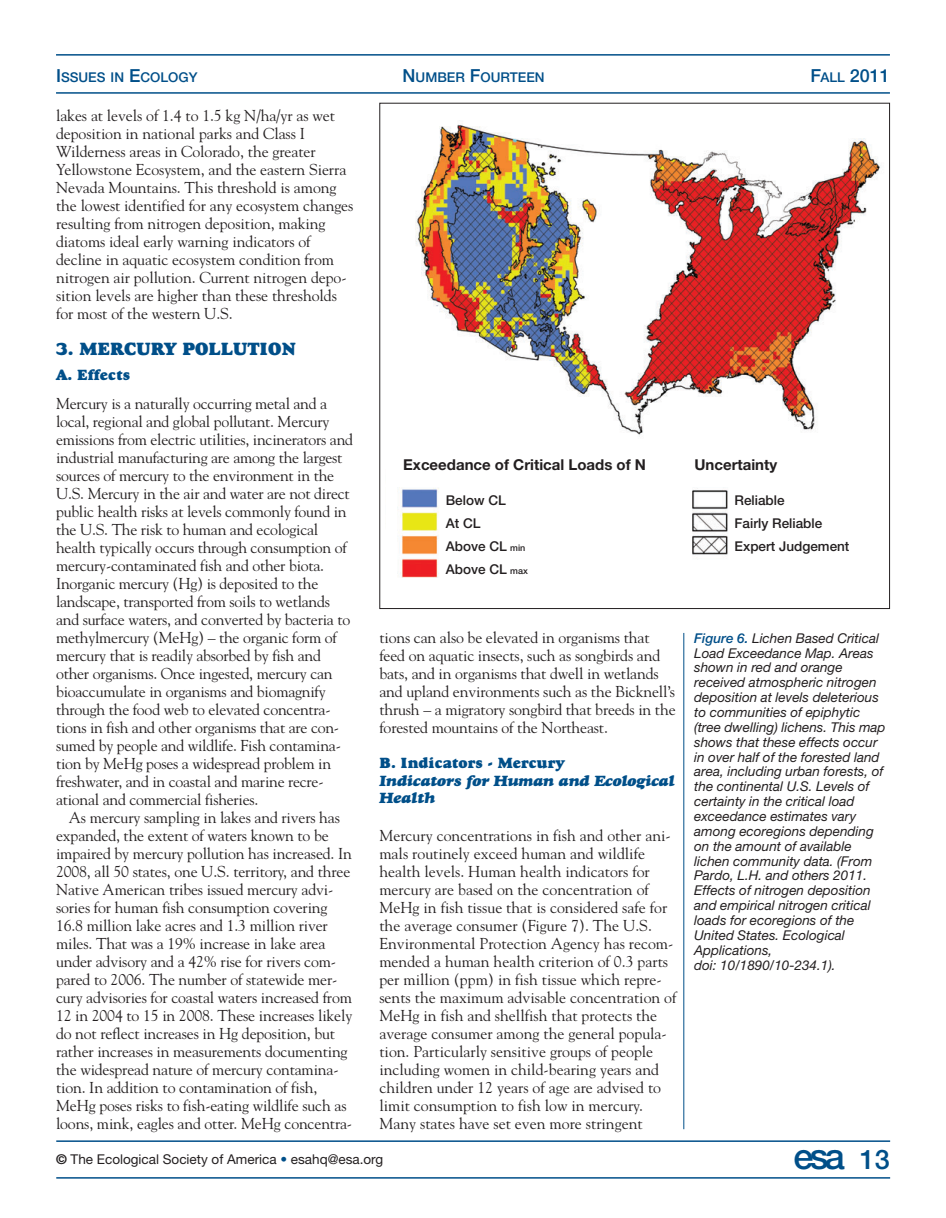
<style>
.page{position:relative;width:946px;height:1218px;background:#fff}
.page>*{position:absolute;margin:0;border:0;box-sizing:border-box;transform-origin:0 0}
.t1{font:500 36px "Helvetica Neue";color:#004f89}
.t2{font:18px "Goudy Heavyface";color:#004f89}
.t3{font:500 18px "Helvetica Neue";color:#004f89}
.t4{font:15.75px/18px "Goudy";letter-spacing:-.01em;color:#231f20}
.t5{font:700 15px "Helvetica Neue";color:#231f20}
.t6{font:italic 15px/17.2px "Goudy Heavyface";letter-spacing:-.015em;color:#004f89}
.t7{font:15px "Goudy Heavyface";color:#004f89}
.t8{font:italic 13.5px/14.9px "Helvetica Neue";color:#231f20}
.t9{font:500 13.5px "Helvetica Neue";color:#231f20}
.t10{font:13.5px "Helvetica Neue";color:#231f20}
.t11{font:500 13.5px "Helvetica Neue";color:#004f89}
.s1{font-size:18px}
.s2{font-size:13.5px}
.s3{font-size:9px}
.s4{font-weight:500;color:#004f89}
.s5{font-weight:700}
.s6{color:#004f89}
.s7{font-size:27px}
</style>
<div class="page">
<hr style="left:56px;top:1140px;width:834px;height:1px;background:#004f89">
<hr style="left:56px;top:1177px;width:834px;height:1px;background:#004f89">
<hr style="left:56px;top:92px;width:833px;height:2px;background:#004f89">
<hr style="left:56px;top:54px;width:833px;height:2px;background:#004f89">
<hr style="left:683px;top:633px;width:1px;height:496px;background:#004f89">
<img style="left:415px;top:124px;width:465px;height:312px">
<img style="left:397px;top:487px;width:331px;height:91px">
<p class="t11" style="left:56px;top:72px;width:143px"><span class="s1">I</span>SSUES IN <span class="s1">E</span>COLOGY</p>
<p class="t11" style="left:402px;top:72px;width:143px"><span class="s1">N</span>UMBER <span class="s1">F</span>OURTEEN</p>
<p class="t3" style="left:810px;top:69px;width:81px">F<span class="s2">ALL</span> 2011</p>
<p class="t4" style="left:56px;top:108px;width:299px">lakes at levels of 1.4 to 1.5 kg N/ha/yr as wet deposition in national parks and Class I Wilderness areas in Colorado, the greater Yellowstone Ecosystem, and the eastern Sierra Nevada Mountains. This threshold is among the lowest identified for any ecosystem changes resulting from nitrogen deposition, making diatoms ideal early warning indicators of decline in aquatic ecosystem condition from nitrogen air pollution. Current nitrogen depo&shy;sition levels are higher than these thresholds for most of the western U.S.</p>
<p class="t2" style="left:56px;top:342px;width:241px">3. MERCURY POLLUTION</p>
<p class="t7" style="left:56px;top:369px;width:76px">A. Effects</p>
<p class="t4" style="left:56px;top:396px;width:298px">Mercury is a naturally occurring metal and a local, regional and global pollutant. Mercury emissions from electric utilities, incinerators and industrial manufacturing are among the largest sources of mercury to the environment in the U.S. Mercury in the air and water are not direct public health risks at levels commonly found in the U.S. The risk to human and ecological health typically occurs through consumption of mercury-contaminated fish and other biota.<br>Inorganic mercury (Hg) is deposited to the landscape, transported from soils to wetlands and surface waters, and converted by bacteria to methylmercury (MeHg) – the organic form of mercury that is readily absorbed by fish and other organisms. Once ingested, mercury can bioaccumulate in organisms and biomagnify through the food web to elevated concentra&shy;tions in fish and other organisms that are con&shy;sumed by people and wildlife. Fish contamina&shy;tion by MeHg poses a widespread problem in freshwater, and in coastal and marine recre&shy;ational and commercial fisheries.</p>
<p class="t4" style="left:56px;top:810px;width:298px;text-indent:13px">As mercury sampling in lakes and rivers has expanded, the extent of waters known to be impaired by mercury pollution has increased. In 2008, all 50 states, one U.S. territory, and three Native American tribes issued mercury advi&shy;sories for human fish consumption covering 16.8 million lake acres and 1.3 million river miles. That was a 19% increase in lake area under advisory and a 42% rise for rivers com&shy;pared to 2006. The number of statewide mer&shy;cury advisories for coastal waters increased from 12 in 2004 to 15 in 2008. These increases likely do not reflect increases in Hg deposition, but rather increases in measurements documenting the widespread nature of mercury contamina&shy;tion. In addition to contamination of fish, MeHg poses risks to fish-eating wildlife such as loons, mink, eagles and otter. MeHg concentra-</p>
<p class="t5" style="left:403px;top:459px;width:244px">Exceedance of Critical Loads of N</p>
<p class="t5" style="left:694px;top:459px;width:84px">Uncertainty</p>
<p class="t9" style="left:446px;top:495px;width:62px">Below CL</p>
<p class="t9" style="left:734px;top:495px;width:52px">Reliable</p>
<p class="t9" style="left:446px;top:518px;width:36px">At CL</p>
<p class="t9" style="left:734px;top:518px;width:89px">Fairly Reliable</p>
<p class="t9" style="left:446px;top:541px;width:81px">Above CL <span class="s3">min</span></p>
<p class="t9" style="left:734px;top:541px;width:116px">Expert Judgement</p>
<p class="t9" style="left:446px;top:564px;width:84px">Above CL <span class="s3">max</span></p>
<p class="t4" style="left:379px;top:630px;width:298px">tions can also be elevated in organisms that feed on aquatic insects, such as songbirds and bats, and in organisms that dwell in wetlands and upland environments such as the Bicknell’s thrush – a migratory songbird that breeds in the forested mountains of the Northeast.</p>
<p class="t7" style="left:379px;top:757px;width:187px">B. Indicators - Mercury</p>
<p class="t6" style="left:379px;top:773px;width:297px">Indicators for Human and Ecological<br>Health</p>
<p class="t4" style="left:379px;top:828px;width:298px">Mercury concentrations in fish and other ani&shy;mals routinely exceed human and wildlife health levels. Human health indicators for mercury are based on the concentration of MeHg in fish tissue that is considered safe for the average consumer (Figure 7). The U.S.<br>Environmental Protection Agency has recom&shy;mended a human health criterion of 0.3 parts per million (ppm) in fish tissue which repre&shy;sents the maximum advisable concentration of MeHg in fish and shellfish that protects the average consumer among the general popula&shy;tion. Particularly sensitive groups of people including women in child-bearing years and children under 12 years of age are advised to limit consumption to fish low in mercury.<br>Many states have set even more stringent</p>
<p class="t8" style="left:694px;top:632px;width:193px"><span class="s4">Figure 6.</span> Lichen Based Critical<br>Load Exceedance Map. Areas shown in red and orange received atmospheric nitrogen deposition at levels deleterious to communities of epiphytic (tree dwelling) lichens. This map shows that these effects occur in over half of the forested land area, including urban forests, of the continental U.S. Levels of certainty in the critical load exceedance estimates vary among ecoregions depending on the amount of available lichen community data. (From<br>Pardo, L.H. and others 2011.<br>Effects of nitrogen deposition and empirical nitrogen critical loads for ecoregions of the<br>United States. Ecological<br>Applications,<br>doi: 10/1890/10-234.1).</p>
<p class="t10" style="left:56px;top:1154px;width:328px"><span class="s5">©</span> The Ecological Society of America <span class="s6">•</span> esahq@esa.org</p>
<h1 class="t1" style="left:793px;top:1143px;width:98px">esa <span class="s7">13</span></h1>
</div>
